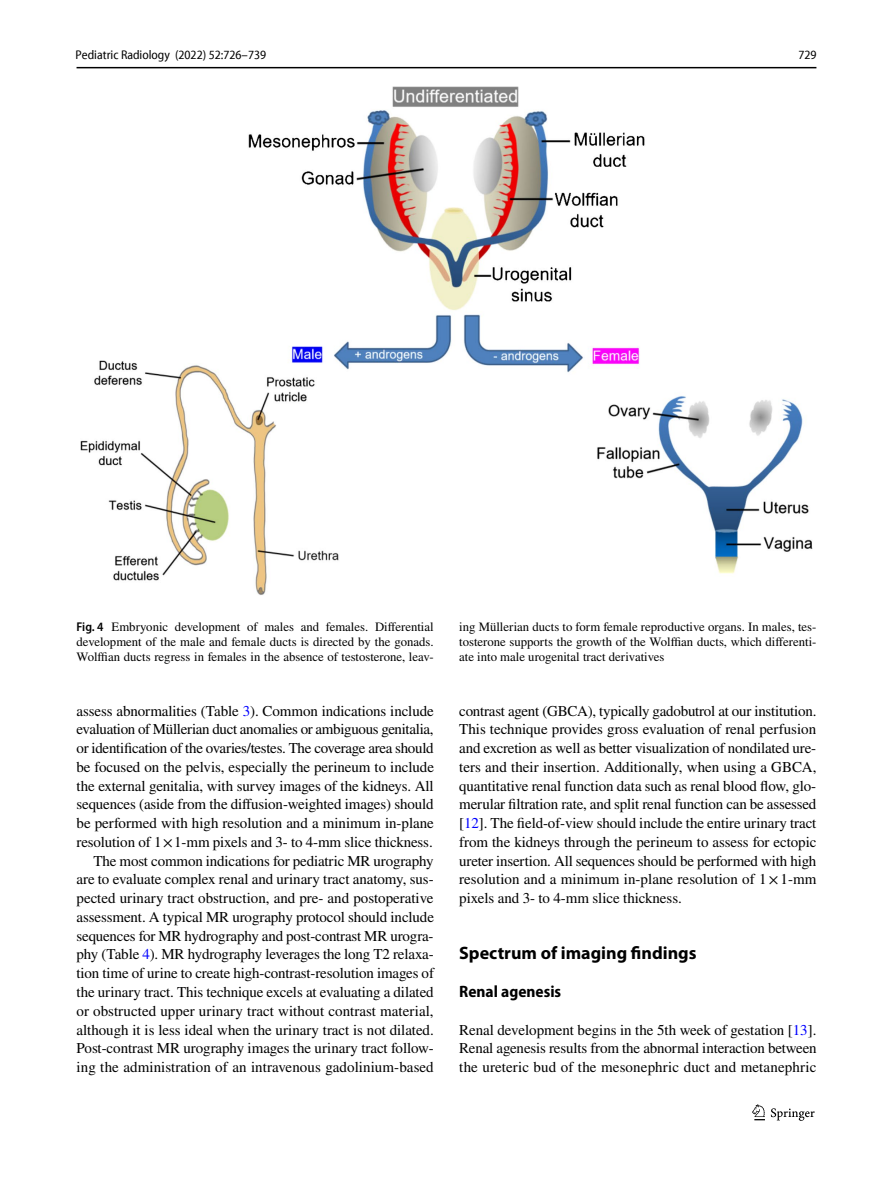
<style>
.page{position:relative;width:893px;height:1187px;background:#fff}
.page>*{position:absolute;margin:0;border:0;box-sizing:border-box;transform-origin:0 0}
.t1{font:700 18px "Myriad Pro";color:#000}
.t2{font:700 semi-condensed 16.5px "Myriad Pro";color:#000}
.t3{font:15px/18.8px "STIX";letter-spacing:-.01em;color:#000;text-align:justify}
.t4{font:12.75px/15px "STIX";color:#000;text-align:justify}
.t5{font:semi-condensed 12.75px "Myriad Pro Unic";color:#000}
.s1{font-family:"Myriad Pro";font-weight:600;font-stretch:semi-condensed}
.s2{color:#00f}
</style>
<div class="page">
<hr style="left:77px;top:67px;width:739px;height:1px;background:#000">
<img style="left:81px;top:87px;width:731px;height:508px">
<svg style="left:752px;top:1104px;width:13px;height:16px"></svg>
<svg style="left:771px;top:1108px;width:44px;height:12px"></svg>
<p class="t5" style="left:76px;top:50px;width:192px">Pediatric Radiology (2022) 52:726–739</p>
<p class="t5" style="left:798px;top:50px;width:20px">729</p>
<p class="t4" style="left:77px;top:619px;width:359px"><span class="s1">Fig. 4</span> Embryonic development of males and females. Differential development of the male and female ducts is directed by the gonads.<br>Wolffian ducts regress in females in the absence of testosterone, leav-</p>
<p class="t4" style="left:459px;top:619px;width:359px">ing Müllerian ducts to form female reproductive organs. In males, tes&shy;tosterone supports the growth of the Wolffian ducts, which differenti&shy;ate into male urogenital tract derivatives</p>
<p class="t3" style="left:77px;top:702px;width:359px;text-align:right">assess abnormalities (Table <span class="s2">3</span>). Common indications include evaluation of Müllerian duct anomalies or ambiguous genitalia, or identification of the ovaries/testes. The coverage area should be focused on the pelvis, especially the perineum to include the external genitalia, with survey images of the kidneys. All sequences (aside from the diffusion-weighted images) should be performed with high resolution and a minimum in-plane resolution of 1×1-mm pixels and 3- to 4-mm slice thickness.<br>The most common indications for pediatric MR urography are to evaluate complex renal and urinary tract anatomy, sus&shy;pected urinary tract obstruction, and pre- and postoperative assessment. A typical MR urography protocol should include sequences for MR hydrography and post-contrast MR urogra&shy;phy (Table <span class="s2">4</span>). MR hydrography leverages the long T2 relaxa&shy;tion time of urine to create high-contrast-resolution images of the urinary tract. This technique excels at evaluating a dilated or obstructed upper urinary tract without contrast material, although it is less ideal when the urinary tract is not dilated.<br>Post-contrast MR urography images the urinary tract follow&shy;ing the administration of an intravenous gadolinium-based</p>
<p class="t3" style="left:459px;top:702px;width:359px">contrast agent (GBCA), typically gadobutrol at our institution.<br>This technique provides gross evaluation of renal perfusion and excretion as well as better visualization of nondilated ure&shy;ters and their insertion. Additionally, when using a GBCA, quantitative renal function data such as renal blood flow, glo&shy;merular filtration rate, and split renal function can be assessed [<span class="s2">12</span>]. The field-of-view should include the entire urinary tract from the kidneys through the perineum to assess for ectopic ureter insertion. All sequences should be performed with high resolution and a minimum in-plane resolution of 1×1-mm pixels and 3- to 4-mm slice thickness.</p>
<p class="t1" style="left:459px;top:941px;width:239px">Spectrum of imaging findings</p>
<p class="t2" style="left:459px;top:982px;width:103px">Renal agenesis</p>
<p class="t3" style="left:459px;top:1021px;width:359px">Renal development begins in the 5th week of gestation [<span class="s2">13</span>].<br>Renal agenesis results from the abnormal interaction between the ureteric bud of the mesonephric duct and metanephric</p>
</div>
